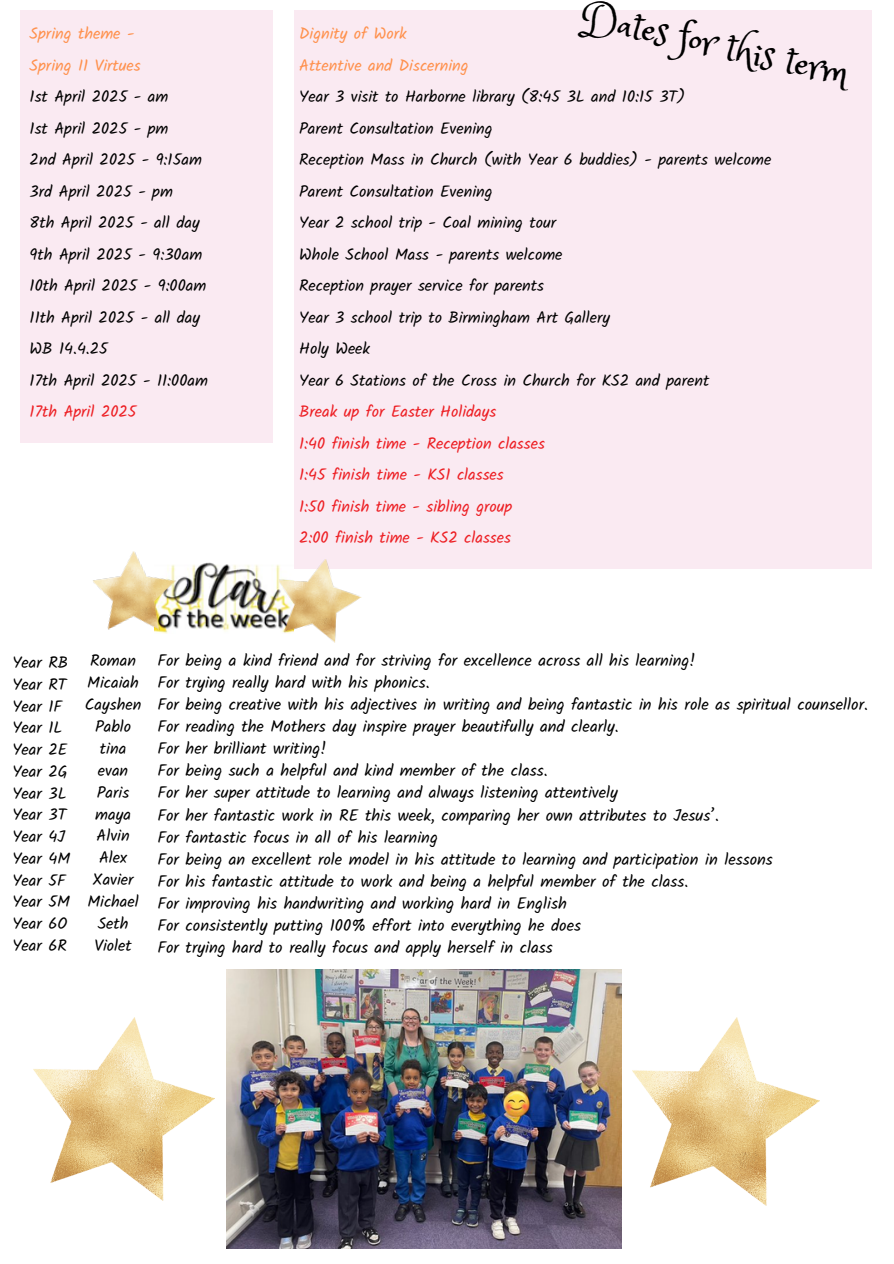
<style>
.page{position:relative;width:894px;height:1264px;background:#fff}
.page>*{position:absolute;margin:0;border:0;box-sizing:border-box;transform-origin:0 0}
.t1{font:39.75px "Princess Sofia";color:#000}
.t2{font:16.35px "Kalam";color:#000}
.t3{font:16.2px "Kalam";color:#000}
.t4{font:16.2px "Kalam";color:#ed1f24}
.t5{font:16.2px "Kalam";color:#ff914d}
</style>
<div class="page">
<div style="left:20px;top:10px;width:252px;height:432px;background:#faeaf2"></div>
<div style="left:294px;top:10px;width:577px;height:558px;background:#faeaf2"></div>
<img style="left:183px;top:562px;width:93px;height:69px">
<img style="left:276px;top:559px;width:87px;height:84px">
<img style="left:93px;top:551px;width:90px;height:83px">
<img style="left:226px;top:969px;width:395px;height:279px">
<img style="left:632px;top:1017px;width:187px;height:188px">
<img style="left:33px;top:1017px;width:181px;height:183px">
<h1 class="t5" style="left:30px;top:24px;width:106px">Spring theme -</h1>
<p class="t5" style="left:30px;top:56px;width:113px">Spring I1 Virtues</p>
<p class="t3" style="left:30px;top:87px;width:140px">1st April 2025 - am</p>
<p class="t3" style="left:30px;top:119px;width:140px">1st April 2025 - pm</p>
<p class="t3" style="left:30px;top:150px;width:174px">2nd April 2025 - 9:15am</p>
<p class="t3" style="left:30px;top:182px;width:145px">3rd April 2025 - pm</p>
<p class="t3" style="left:30px;top:213px;width:171px">8th April 2025 - all day</p>
<p class="t3" style="left:30px;top:245px;width:174px">9th April 2025 - 9:30am</p>
<p class="t3" style="left:30px;top:276px;width:178px">10th April 2025 - 9:00am</p>
<p class="t3" style="left:30px;top:308px;width:172px">11th April 2025 - all day</p>
<p class="t3" style="left:30px;top:339px;width:80px">WB 14.4.25</p>
<p class="t3" style="left:30px;top:371px;width:180px">17th April 2025 - 11:00am</p>
<p class="t4" style="left:30px;top:402px;width:108px">17th April 2025</p>
<p class="t1" style="left:587px;top:-12px;width:275px;rotate:13deg">Dates for this term</p>
<p class="t5" style="left:299px;top:24px;width:109px">Dignity of Work</p>
<p class="t5" style="left:299px;top:56px;width:171px">Attentive and Discerning</p>
<p class="t3" style="left:299px;top:87px;width:387px">Year 3 visit to Harborne library (8:45 3L and 10:15 3T)</p>
<p class="t3" style="left:299px;top:119px;width:195px">Parent Consultation Evening</p>
<p class="t3" style="left:299px;top:150px;width:473px">Reception Mass in Church (with Year 6 buddies) - parents welcome</p>
<p class="t3" style="left:299px;top:182px;width:195px">Parent Consultation Evening</p>
<p class="t3" style="left:299px;top:213px;width:258px">Year 2 school trip - Coal mining tour</p>
<p class="t3" style="left:299px;top:245px;width:265px">Whole School Mass - parents welcome</p>
<p class="t3" style="left:299px;top:276px;width:246px">Reception prayer service for parents</p>
<p class="t3" style="left:299px;top:308px;width:312px">Year 3 school trip to Birmingham Art Gallery</p>
<p class="t3" style="left:299px;top:339px;width:72px">Holy Week</p>
<p class="t3" style="left:299px;top:371px;width:411px">Year 6 Stations of the Cross in Church for KS2 and parent</p>
<p class="t4" style="left:299px;top:402px;width:199px">Break up for Easter Holidays</p>
<p class="t4" style="left:299px;top:434px;width:247px">1:40 finish time - Reception classes</p>
<p class="t4" style="left:299px;top:465px;width:206px">1:45 finish time - KS1 classes</p>
<p class="t4" style="left:299px;top:497px;width:214px">1:50 finish time - sibling group</p>
<p class="t4" style="left:299px;top:528px;width:213px">2:00 finish time - KS2 classes</p>
<p class="t3" style="left:12px;top:653px;width:57px">Year RB</p>
<p class="t3" style="left:12px;top:674px;width:56px">Year RT</p>
<p class="t3" style="left:12px;top:696px;width:51px">Year 1F</p>
<p class="t3" style="left:12px;top:718px;width:51px">Year 1L</p>
<p class="t3" style="left:12px;top:740px;width:56px">Year 2E</p>
<p class="t3" style="left:12px;top:761px;width:57px">Year 2G</p>
<p class="t3" style="left:12px;top:783px;width:56px">Year 3L</p>
<p class="t3" style="left:12px;top:805px;width:55px">Year 3T</p>
<p class="t3" style="left:12px;top:827px;width:54px">Year 4J</p>
<p class="t3" style="left:12px;top:848px;width:59px">Year 4M</p>
<p class="t3" style="left:12px;top:870px;width:55px">Year 5F</p>
<p class="t3" style="left:12px;top:892px;width:59px">Year 5M</p>
<p class="t3" style="left:12px;top:914px;width:56px">Year 6O</p>
<p class="t3" style="left:12px;top:935px;width:56px">Year 6R</p>
<p class="t3" style="left:90px;top:651px;width:47px">Roman</p>
<p class="t3" style="left:87px;top:673px;width:53px">Micaiah</p>
<p class="t3" style="left:85px;top:695px;width:58px">Cayshen</p>
<p class="t3" style="left:95px;top:717px;width:38px">Pablo</p>
<p class="t3" style="left:100px;top:738px;width:28px">tina</p>
<p class="t3" style="left:98px;top:760px;width:32px">evan</p>
<p class="t3" style="left:97px;top:782px;width:34px">Paris</p>
<p class="t3" style="left:95px;top:804px;width:37px">maya</p>
<p class="t3" style="left:96px;top:826px;width:35px">Alvin</p>
<p class="t3" style="left:99px;top:848px;width:30px">Alex</p>
<p class="t3" style="left:93px;top:870px;width:43px">Xavier</p>
<p class="t3" style="left:87px;top:892px;width:53px">Michael</p>
<p class="t3" style="left:98px;top:913px;width:32px">Seth</p>
<p class="t3" style="left:94px;top:935px;width:39px">Violet</p>
<p class="t2" style="left:157px;top:651px;width:539px">For being a kind friend and for striving for excellence across all his learning!</p>
<p class="t2" style="left:157px;top:673px;width:273px">For trying really hard with his phonics.</p>
<p class="t2" style="left:157px;top:695px;width:711px">For being creative with his adjectives in writing and being fantastic in his role as spiritual counsellor.</p>
<p class="t2" style="left:157px;top:717px;width:462px">For reading the Mothers day inspire prayer beautifully and clearly.</p>
<p class="t2" style="left:157px;top:739px;width:170px">For her brilliant writing!</p>
<p class="t2" style="left:157px;top:761px;width:391px">For being such a helpful and kind member of the class.</p>
<p class="t2" style="left:157px;top:783px;width:462px">For her super attitude to learning and always listening attentively</p>
<p class="t2" style="left:157px;top:805px;width:563px">For her fantastic work in RE this week, comparing her own attributes to Jesus’.</p>
<p class="t2" style="left:157px;top:827px;width:282px">For fantastic focus in all of his learning</p>
<p class="t2" style="left:157px;top:849px;width:616px">For being an excellent role model in his attitude to learning and participation in lessons</p>
<p class="t2" style="left:157px;top:871px;width:532px">For his fantastic attitude to work and being a helpful member of the class.</p>
<p class="t2" style="left:157px;top:893px;width:410px">For improving his handwriting and working hard in English</p>
<p class="t2" style="left:157px;top:915px;width:425px">For consistently putting 100% effort into everything he does</p>
<p class="t2" style="left:157px;top:937px;width:396px">For trying hard to really focus and apply herself in class</p>
</div>
